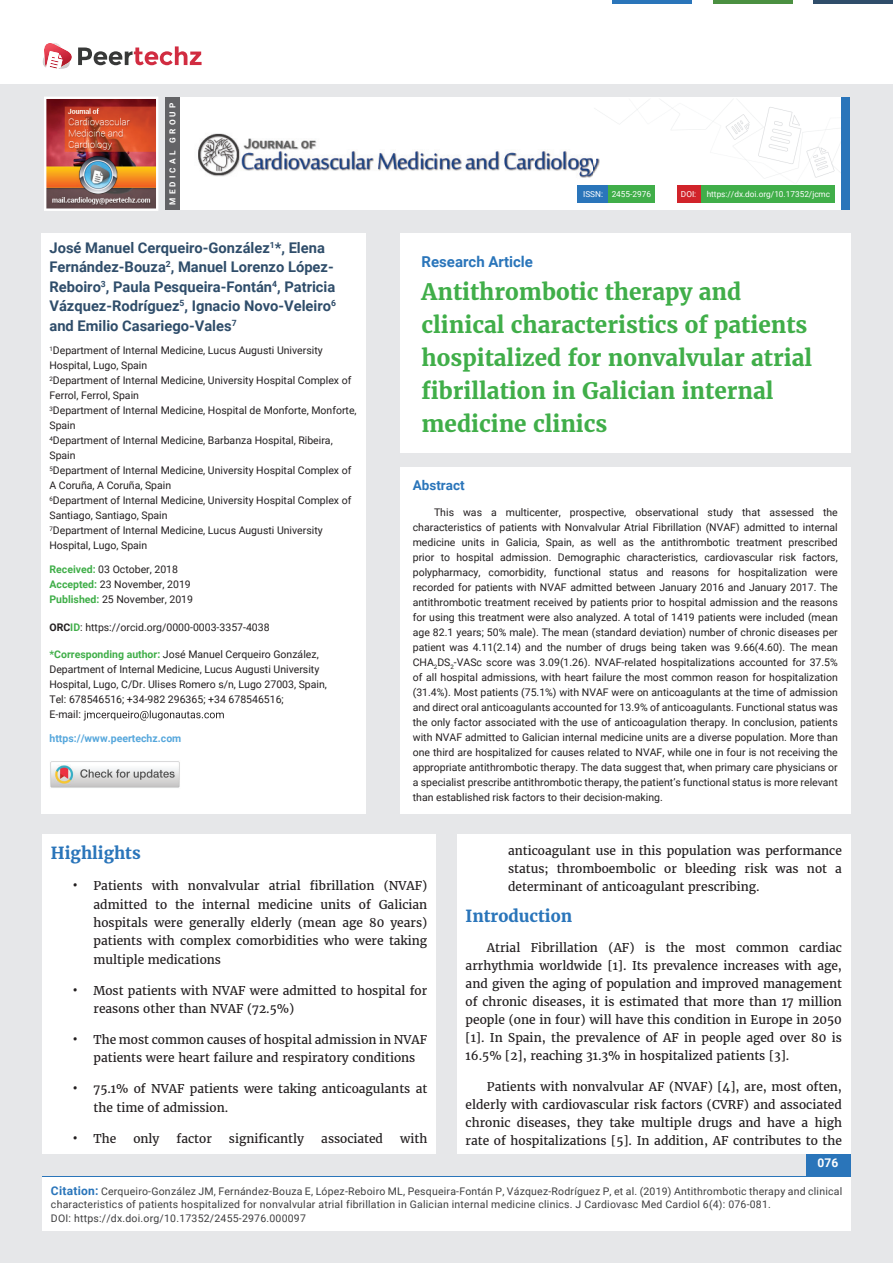
<style>
.page{position:relative;width:893px;height:1263px;background:#e6e7e9}
.page>*{position:absolute;margin:0;border:0;box-sizing:border-box;transform-origin:0 0}
.t1{font:700 22.5px/33px "Merriweather";color:#40ae49}
.t2{font:700 16.5px "Merriweather";color:#2a75ba}
.t3{font:700 15px "Roboto";color:#2a75ba}
.t4{font:700 14.7px/19.5px "Roboto";color:#2f4d6a}
.t5{font:700 13.5px "Roboto";color:#2a75ba}
.t6{font:12px/18px "Merriweather";color:#231f20;text-align:justify}
.t7{font:700 12px "Roboto";color:#fff}
.t8{font:10.5px/15px "Roboto";color:#231f20}
.t9{font:10.5px/13.5px "Roboto";letter-spacing:.02em;color:#3e3e3f}
.t10{font:700 10.5px "Roboto";color:#56a7dc}
.t11{font:8.25px "Roboto";color:#fff}
.t12{font:700 8.25px "Roboto";letter-spacing:.38em;color:#fff}
.s1{font-weight:700;color:#40ae49}
.s2{font-weight:700}
.s3{font-size:15px}
.s4{font-weight:700;font-size:12px;color:#2a75ba}
</style>
<div class="page">
<div style="left:0;top:0;width:893px;height:83px;background:#fff"></div>
<hr style="left:713px;top:0;width:79px;height:3px;background:#4b9041">
<hr style="left:612px;top:0;width:80px;height:3px;background:#2a75ba">
<hr style="left:813px;top:0;width:80px;height:3px;background:#2f4d6a">
<div style="left:806px;top:1154px;width:44px;height:51px;background:#2a75ba"></div>
<div style="left:42px;top:1177px;width:809px;height:53px;background:#fff"></div>
<svg style="left:42px;top:43px;width:160px;height:26px"></svg>
<div style="left:165px;top:98px;width:684px;height:112px;background:#fff"></div>
<img style="left:594px;top:99px;width:247px;height:80px">
<div style="left:841px;top:98px;width:8px;height:112px;background:#2a75ba"></div>
<img style="left:44px;top:97px;width:114px;height:114px">
<div style="left:701px;top:185px;width:133px;height:17px;background:#40ae49"></div>
<div style="left:676px;top:185px;width:24px;height:17px;background:#d1232a"></div>
<div style="left:607px;top:185px;width:48px;height:17px;background:#40ae49"></div>
<div style="left:577px;top:185px;width:30px;height:17px;background:#2a75ba"></div>
<img style="left:198px;top:128px;width:402px;height:51px">
<div style="left:165px;top:98px;width:15px;height:112px;background:#636366"></div>
<div style="left:400px;top:233px;width:450px;height:220px;background:#fff"></div>
<div style="left:41px;top:233px;width:325px;height:580px;background:#fff"></div>
<svg style="left:83px;top:710px;width:141px;height:11px"></svg>
<img style="left:50px;top:761px;width:130px;height:27px">
<div style="left:42px;top:835px;width:394px;height:319px;background:#fff"></div>
<div style="left:400px;top:467px;width:450px;height:346px;background:#fff"></div>
<div style="left:457px;top:835px;width:393px;height:319px;background:#fff"></div>
<p class="t12" style="left:168px;top:205px;width:104px;rotate:-90deg">MEDICAL GROUP</p>
<h3 class="t4" style="left:49px;top:238px;width:288px">José Manuel Cerqueiro-González<sup>1</sup>*, Elena Fernández-Bouza<sup>2</sup>, Manuel Lorenzo López-Reboiro<sup>3</sup>, Paula Pesqueira-Fontán<sup>4</sup>, Patricia Vázquez-Rodríguez<sup>5</sup>, Ignacio Novo-Veleiro<sup>6 </sup>and Emilio Casariego-Vales<sup>7</sup></h3>
<p class="t8" style="left:49px;top:343px;width:309px"><sup>1</sup>Department of Internal Medicine, Lucus Augusti University Hospital, Lugo, Spain<br><sup>2</sup>Department of Internal Medicine, University Hospital Complex of Ferrol, Ferrol, Spain<br><sup>3</sup>Department of Internal Medicine, Hospital de Monforte, Monforte, Spain<br><sup>4</sup>Department of Internal Medicine, Barbanza Hospital, Ribeira, Spain<br><sup>5</sup>Department of Internal Medicine, University Hospital Complex of A Coruña, A Coruña, Spain<br><sup>6</sup>Department of Internal Medicine, University Hospital Complex of Santiago, Santiago, Spain<br><sup>7</sup>Department of Internal Medicine, Lucus Augusti University Hospital, Lugo, Spain</p>
<p class="t8" style="left:49px;top:562px;width:145px"><span class="s1">Received:</span> 03 October, 2018<br><span class="s1">Accepted:</span> 23 November, 2019<br><span class="s1">Published:</span> 25 November, 2019</p>
<p class="t8" style="left:49px;top:619px;width:222px"><span class="s2">ORC</span><span class="s1">ID</span>: https://orcid.org/0000-0003-3357-4038</p>
<p class="t8" style="left:49px;top:647px;width:279px"><span class="s1">*Corresponding author:</span> José Manuel Cerqueiro González, Department of Internal Medicine, Lucus Augusti University Hospital, Lugo, C/Dr. Ulises Romero s/n, Lugo 27003, Spain, Tel: 678546516; +34-982 296365; +34 678546516;<br>E-mail:</p>
<p class="t10" style="left:49px;top:732px;width:133px">https://www.peertechz.com</p>
<p class="t11" style="left:583px;top:190px;width:69px">ISSN: 2455-2976</p>
<p class="t11" style="left:681px;top:190px;width:17px">DOI:</p>
<p class="t11" style="left:707px;top:190px;width:125px">https://dx.doi.org/10.17352/jcmc</p>
<h3 class="t3" style="left:421px;top:253px;width:113px">Research Article</h3>
<h1 class="t1" style="left:421px;top:275px;width:392px">Antithrombotic therapy and clinical characteristics of patients hospitalized for nonvalvular atrial fibrillation in Galician internal medicine clinics</h1>
<p class="t5" style="left:413px;top:477px;width:53px">Abstract</p>
<p class="t8" style="left:413px;top:505px;width:427px;text-align:justify;text-indent:21px">This was a multicenter, prospective, observational study that assessed the characteristics of patients with Nonvalvular Atrial Fibrillation (NVAF) admitted to internal medicine units in Galicia, Spain, as well as the antithrombotic treatment prescribed prior to hospital admission. Demographic characteristics, cardiovascular risk factors, polypharmacy, comorbidity, functional status and reasons for hospitalization were recorded for patients with NVAF admitted between January 2016 and January 2017. The antithrombotic treatment received by patients prior to hospital admission and the reasons for using this treatment were also analyzed. A total of 1419 patients were included (mean age 82.1 years; 50% male). The mean (standard deviation) number of chronic diseases per patient was 4.11(2.14) and the number of drugs being taken was 9.66(4.60). The mean CHA<sub>2</sub>DS<sub>2</sub>-VASc score was 3.09(1.26). NVAF-related hospitalizations accounted for 37.5% of all hospital admissions, with heart failure the most common reason for hospitalization (31.4%). Most patients (75.1%) with NVAF were on anticoagulants at the time of admission and direct oral anticoagulants accounted for 13.9% of anticoagulants. Functional status was the only factor associated with the use of anticoagulation therapy. In conclusion, patients with NVAF admitted to Galician internal medicine units are a diverse population. More than one third are hospitalized for causes related to NVAF, while one in four is not receiving the appropriate antithrombotic therapy. The data suggest that, when primary care physicians or a specialist prescribe antithrombotic therapy, the patient’s functional status is more relevant than established risk factors to their decision-making.</p>
<h2 class="t2" style="left:51px;top:843px;width:91px">Highlights</h2>
<p class="t6" style="left:94px;top:877px;width:335px;text-indent:-21px"><span class="s3">•</span> Patients with nonvalvular atrial fibrillation (NVAF) admitted to the internal medicine units of Galician hospitals were generally elderly (mean age 80 years) patients with complex comorbidities who were taking multiple medications</p>
<p class="t6" style="left:94px;top:981px;width:335px;text-indent:-21px"><span class="s3">•</span> Most patients with NVAF were admitted to hospital for reasons other than NVAF (72.5%)</p>
<p class="t6" style="left:94px;top:1031px;width:335px;text-indent:-21px"><span class="s3">•</span> The most common causes of hospital admission in NVAF patients were heart failure and respiratory conditions</p>
<p class="t6" style="left:94px;top:1080px;width:335px;text-indent:-21px"><span class="s3">•</span> 75.1% of NVAF patients were taking anticoagulants at the time of admission.</p>
<p class="t6" style="left:72px;top:1129px;width:45px"><span class="s3">•</span> The</p>
<p class="t6" style="left:133px;top:1129px;width:28px">only</p>
<p class="t6" style="left:177px;top:1129px;width:37px">factor</p>
<p class="t6" style="left:229px;top:1129px;width:77px">significantly</p>
<p class="t6" style="left:321px;top:1129px;width:63px">associated</p>
<p class="t6" style="left:400px;top:1129px;width:29px">with</p>
<p class="t6" style="left:508px;top:842px;width:335px">anticoagulant use in this population was performance status; thromboembolic or bleeding risk was not a determinant of anticoagulant prescribing.</p>
<h2 class="t2" style="left:466px;top:905px;width:108px">Introduction</h2>
<p class="t6" style="left:466px;top:939px;width:378px;text-indent:21px">Atrial Fibrillation (AF) is the most common cardiac arrhythmia worldwide [1]. Its prevalence increases with age, and given the aging of population and improved management of chronic diseases, it is estimated that more than 17 million people (one in four) will have this condition in Europe in 2050 [1]. In Spain, the prevalence of AF in people aged over 80 is 16.5% [2], reaching 31.3% in hospitalized patients [3].</p>
<p class="t6" style="left:466px;top:1078px;width:378px;text-indent:21px">Patients with nonvalvular AF (NVAF) [ 4 ], are, most often, elderly with cardiovascular risk factors (CVRF) and associated chronic diseases, they take multiple drugs and have a high rate of hospitalizations [ 5]. In addition, AF contributes to the</p>
<p class="t7" style="left:817px;top:1155px;width:22px">076</p>
<p class="t9" style="left:51px;top:1184px;width:793px"><span class="s4">Citation:</span> Cerqueiro-González JM, Fernández-Bouza E, López-Reboiro ML, Pesqueira-Fontán P, Vázquez-Rodríguez P, et al. (2019) Antithrombotic therapy and clinical characteristics of patients hospitalized for nonvalvular atrial fibrillation in Galician internal medicine clinics. J Cardiovasc Med Cardiol 6(4): 076-081.<br>DOI: https://dx.doi.org/10.17352/2455-2976.000097</p>
</div>
